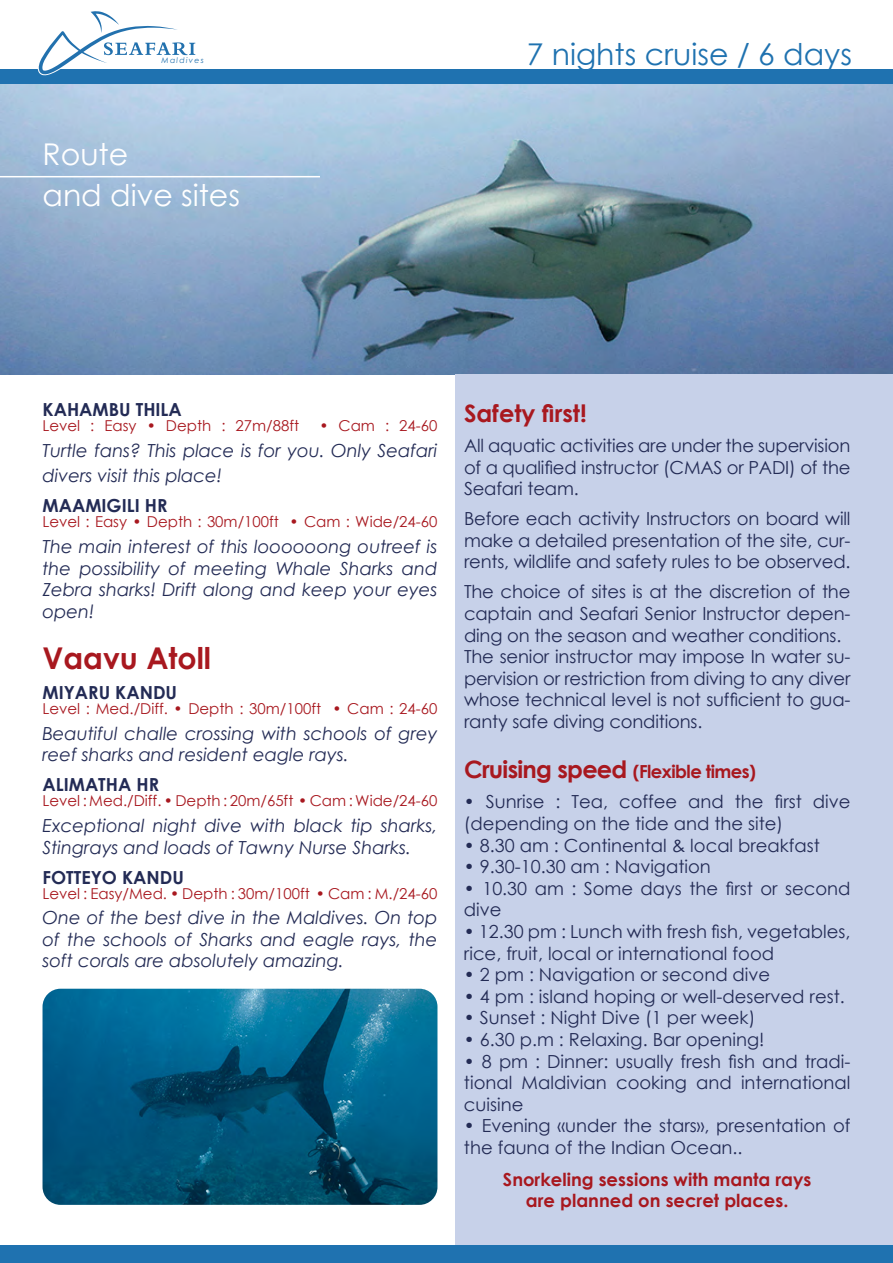
<style>
.page{position:relative;width:893px;height:1263px;background:#fff}
.page>*{position:absolute;margin:0;border:0;box-sizing:border-box;transform-origin:0 0}
.t1{font:30px "Century Gothic";color:#1f72b0}
.t2{font:30px/40.5px "Century Gothic";color:#fff}
.t3{font:700 30px "Century Gothic";color:#a8181f}
.t4{font:700 24px "Century Gothic";color:#a8181f}
.t5{font:18px/21.6px "Century Gothic";color:#232b55}
.t6{font:italic 18px/21.6px "Century Gothic";color:#232b55}
.t7{font:700 18px "Century Gothic";color:#232b55}
.t8{font:700 18px/21.6px "Century Gothic";color:#a8181f;text-align:center}
.t9{font:700 18px "Century Gothic";letter-spacing:-.03em;color:#a8181f}
.t10{font:15px "Century Gothic";color:#a8181f}
.t11{font:italic 7.8px "Century Gothic";letter-spacing:.165em;color:#2271ae}
.s1{font-size:24px}
</style>
<div class="page">
<div style="left:0;top:69px;width:893px;height:15px;background:#1f72b0"></div>
<svg style="left:38px;top:11px;width:157px;height:64px"></svg>
<img style="left:0;top:84px;width:893px;height:290px">
<hr style="left:0;top:176px;width:320px;height:1px;background:#fff">
<div style="left:455px;top:374px;width:438px;height:889px;background:#c7d1e9"></div>
<div style="left:0;top:1246px;width:893px;height:17px;background:#1f72b0"></div>
<img style="left:43px;top:989px;width:394px;height:216px">
<p class="t11" style="left:162px;top:56px;width:44px">Maldives</p>
<h1 class="t2" style="left:43px;top:134px;width:199px">Route<br>and dive sites</h1>
<h1 class="t1" style="left:527px;top:33px;width:327px">7 nights cruise / 6 days</h1>
<p class="t7" style="left:43px;top:396px;width:141px">KAHAMBU THILA</p>
<p class="t10" style="left:43px;top:415px;width:258px">Level : Easy • Depth : 27m/88ft</p>
<p class="t10" style="left:319px;top:415px;width:120px">• Cam : 24-60</p>
<p class="t6" style="left:43px;top:437px;width:396px;line-height:25.5px">Turtle fans? This place is for you. Only Seafari divers visit this place!</p>
<p class="t7" style="left:43px;top:492px;width:126px">MAAMIGILI HR</p>
<p class="t10" style="left:43px;top:511px;width:396px">Level : Easy • Depth : 30m/100ft • Cam : Wide/24-60</p>
<p class="t6" style="left:43px;top:535px;width:396px;text-align:justify">The main interest of this loooooong outreef is the possibility of meeting Whale Sharks and Zebra sharks! Drift along and keep your eyes open!</p>
<h1 class="t3" style="left:43px;top:636px;width:170px">Vaavu Atoll</h1>
<p class="t7" style="left:43px;top:679px;width:136px">MIYARU KANDU</p>
<p class="t10" style="left:43px;top:698px;width:396px">Level : Med./Diff. • Depth : 30m/100ft • Cam : 24-60</p>
<p class="t6" style="left:43px;top:722px;width:396px">Beautiful challe crossing with schools of grey reef sharks and resident eagle rays.</p>
<p class="t7" style="left:43px;top:771px;width:118px">ALIMATHA HR</p>
<p class="t10" style="left:43px;top:790px;width:396px">Level : Med./Diff. • Depth : 20m/65ft • Cam : Wide/24-60</p>
<p class="t6" style="left:43px;top:814px;width:396px">Exceptional night dive with black tip sharks,<br>Stingrays and loads of Tawny Nurse Sharks.</p>
<p class="t7" style="left:43px;top:863px;width:143px">FOTTEYO KANDU</p>
<p class="t10" style="left:43px;top:883px;width:396px">Level : Easy/Med. • Depth : 30m/100ft • Cam : M./24-60</p>
<p class="t6" style="left:43px;top:906px;width:396px;text-align:justify">One of the best dive in the Maldives. On top of the schools of Sharks and eagle rays, the soft corals are absolutely amazing.</p>
<h2 class="t4" style="left:464px;top:395px;width:124px">Safety first!</h2>
<p class="t5" style="left:464px;top:434px;width:388px;text-align:justify">All aquatic activities are under the supervision of a qualified instructor (CMAS or PADI) of the Seafari team.</p>
<p class="t5" style="left:464px;top:508px;width:388px;text-align:justify">Before each activity Instructors on board will make a detailed presentation of the site, cur&shy;rents, wildlife and safety rules to be observed.</p>
<p class="t5" style="left:464px;top:581px;width:388px">The choice of sites is at the discretion of the captain and Seafari Senior Instructor depen&shy;ding on the season and weather conditions.<br>The senior instructor may impose In water su&shy;pervision or restriction from diving to any diver whose technical level is not sufficient to gua&shy;ranty safe diving conditions.</p>
<p class="t9" style="left:464px;top:758px;width:294px"><span class="s1">Cruising speed</span> (Flexible times)</p>
<p class="t5" style="left:464px;top:791px;width:388px">• Sunrise : Tea, coffee and the first dive (depending on the tide and the site)</p>
<p class="t5" style="left:464px;top:834px;width:357px">• 8.30 am : Continental &amp; local breakfast</p>
<p class="t5" style="left:464px;top:856px;width:248px">• 9.30-10.30 am : Navigation</p>
<p class="t5" style="left:464px;top:877px;width:388px">• 10.30 am : Some days the first or second dive</p>
<p class="t5" style="left:464px;top:920px;width:388px">• 12.30 pm : Lunch with fresh fish, vegetables, rice, fruit, local or international food</p>
<p class="t5" style="left:464px;top:964px;width:308px">• 2 pm : Navigation or second dive</p>
<p class="t5" style="left:464px;top:985px;width:382px">• 4 pm : island hoping or well-deserved rest.</p>
<p class="t5" style="left:464px;top:1007px;width:293px">• Sunset : Night Dive (1 per week)</p>
<p class="t5" style="left:464px;top:1028px;width:302px">• 6.30 p.m : Relaxing. Bar opening!</p>
<p class="t5" style="left:464px;top:1050px;width:388px;text-align:justify">• 8 pm : Dinner: usually fresh fish and tradi&shy;tional Maldivian cooking and international cuisine</p>
<p class="t5" style="left:464px;top:1115px;width:388px">• Evening «under the stars», presentation of the fauna of the Indian Ocean..</p>
<p class="t8" style="left:503px;top:1167px;width:310px">Snorkeling sessions with manta rays are planned on secret places.</p>
</div>
